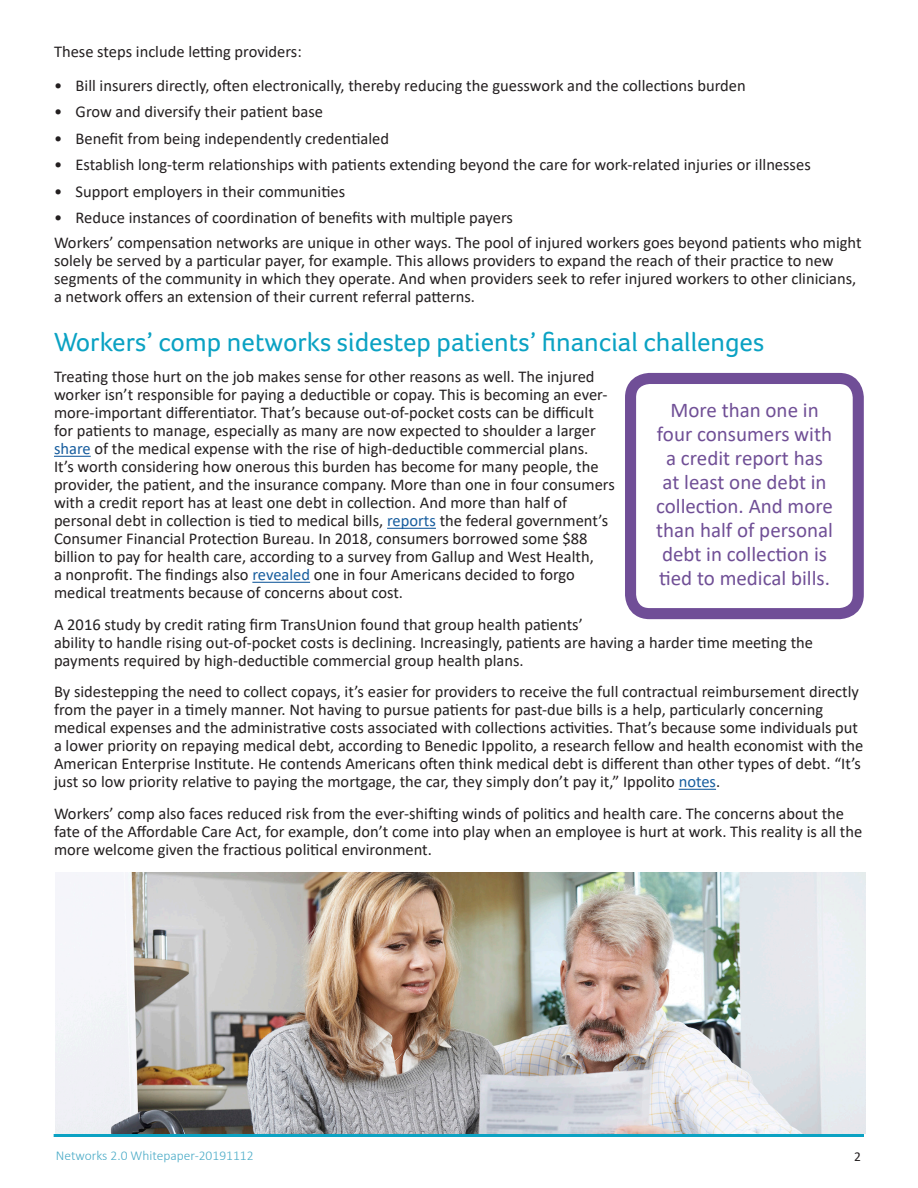
<style>
.page{position:relative;width:918px;height:1188px;background:#fff}
.page>*{position:absolute;margin:0;border:0;box-sizing:border-box;transform-origin:0 0}
.Paragraph_Head{font:27px "Foco";color:#0ba2c3}
.Body{font:21px/24px "Calibri";color:#704f96;text-align:center}
.Body-2{font:16.5px/18px "Calibri";color:#231f20}
.Bullets{font:16.5px "Calibri";color:#231f20}
.t1{font:300 13.5px "Calibri";color:#4aabc7}
.t2{font:13.5px "Calibri";color:#231f20}
.s1{color:#175d9e}
</style>
<div class="page">
<hr style="left:54px;top:1134px;width:810px;height:3px;background:#0ba2c3">
<hr style="left:54px;top:456px;width:37px;height:1px;background:#175d9e">
<hr style="left:387px;top:528px;width:49px;height:1px;background:#175d9e">
<hr style="left:252px;top:582px;width:58px;height:1px;background:#175d9e">
<hr style="left:679px;top:789px;width:37px;height:1px;background:#175d9e">
<div style="left:625px;top:373px;width:239px;height:246px;border:11px solid #704e97;border-radius:19px"></div>
<img style="left:56px;top:872px;width:810px;height:262px">
<p class="Body-2" style="left:54px;top:42px;width:249px">These steps include letting providers:</p>
<p class="Bullets" style="left:54px;top:74px;width:693px">• Bill insurers directly, often electronically, thereby reducing the guesswork and the collections burden</p>
<p class="Bullets" style="left:54px;top:100px;width:271px">• Grow and diversify their patient base</p>
<p class="Bullets" style="left:54px;top:127px;width:337px">• Benefit from being independently credentialed</p>
<p class="Bullets" style="left:54px;top:153px;width:758px">• Establish long-term relationships with patients extending beyond the care for work-related injuries or illnesses</p>
<p class="Bullets" style="left:54px;top:180px;width:293px">• Support employers in their communities</p>
<p class="Bullets" style="left:54px;top:206px;width:461px">• Reduce instances of coordination of benefits with multiple payers</p>
<p class="Body-2" style="left:54px;top:233px;width:809px">Workers’ compensation networks are unique in other ways. The pool of injured workers goes beyond patients who might solely be served by a particular payer, for example. This allows providers to expand the reach of their practice to new segments of the community in which they operate. And when providers seek to refer injured workers to other clinicians, a network offers an extension of their current referral patterns.</p>
<p class="Paragraph_Head" style="left:54px;top:326px;width:712px">Workers’ comp networks sidestep patients’ financial challenges</p>
<p class="Body-2" style="left:54px;top:368px;width:562px">Treating those hurt on the job makes sense for other reasons as well. The injured worker isn’t responsible for paying a deductible or copay. This is becoming an ever&shy;more-important differentiator. That’s because out-of-pocket costs can be difficult for patients to manage, especially as many are now expected to shoulder a larger <span class="s1">share</span> of the medical expense with the rise of high-deductible commercial plans.<br>It’s worth considering how onerous this burden has become for many people, the provider, the patient, and the insurance company. More than one in four consumers with a credit report has at least one debt in collection. And more than half of personal debt in collection is tied to medical bills, <span class="s1">reports</span> the federal government’s Consumer Financial Protection Bureau. In 2018, consumers borrowed some $88 billion to pay for health care, according to a survey from Gallup and West Health,<br>a nonprofit. The findings also <span class="s1">revealed</span> one in four Americans decided to forgo medical treatments because of concerns about cost.</p>
<p class="Body-2" style="left:54px;top:615px;width:761px">A 2016 study by credit rating firm TransUnion found that group health patients’<br>ability to handle rising out-of-pocket costs is declining. Increasingly, patients are having a harder time meeting the payments required by high-deductible commercial group health plans.</p>
<p class="Body-2" style="left:54px;top:683px;width:811px">By sidestepping the need to collect copays, it’s easier for providers to receive the full contractual reimbursement directly from the payer in a timely manner. Not having to pursue patients for past-due bills is a help, particularly concerning medical expenses and the administrative costs associated with collections activities. That’s because some individuals put a lower priority on repaying medical debt, according to Benedic Ippolito, a research fellow and health economist with the American Enterprise Institute. He contends Americans often think medical debt is different than other types of debt. “It’s just so low priority relative to paying the mortgage, the car, they simply don’t pay it,” Ippolito <span class="s1">notes</span>.</p>
<p class="Body-2" style="left:54px;top:804px;width:810px">Workers’ comp also faces reduced risk from the ever-shifting winds of politics and health care. The concerns about the fate of the Affordable Care Act, for example, don’t come into play when an employee is hurt at work. This reality is all the more welcome given the fractious political environment.</p>
<p class="Body" style="left:656px;top:398px;width:178px">More than one in four consumers with a credit report has at least one debt in collection. And more than half of personal debt in collection is tied to medical bills.</p>
<p class="t1" style="left:56px;top:1147px;width:199px">Networks 2.0 Whitepaper-20191112</p>
<p class="t2" style="left:854px;top:1147px;width:8px">2</p>
</div>
